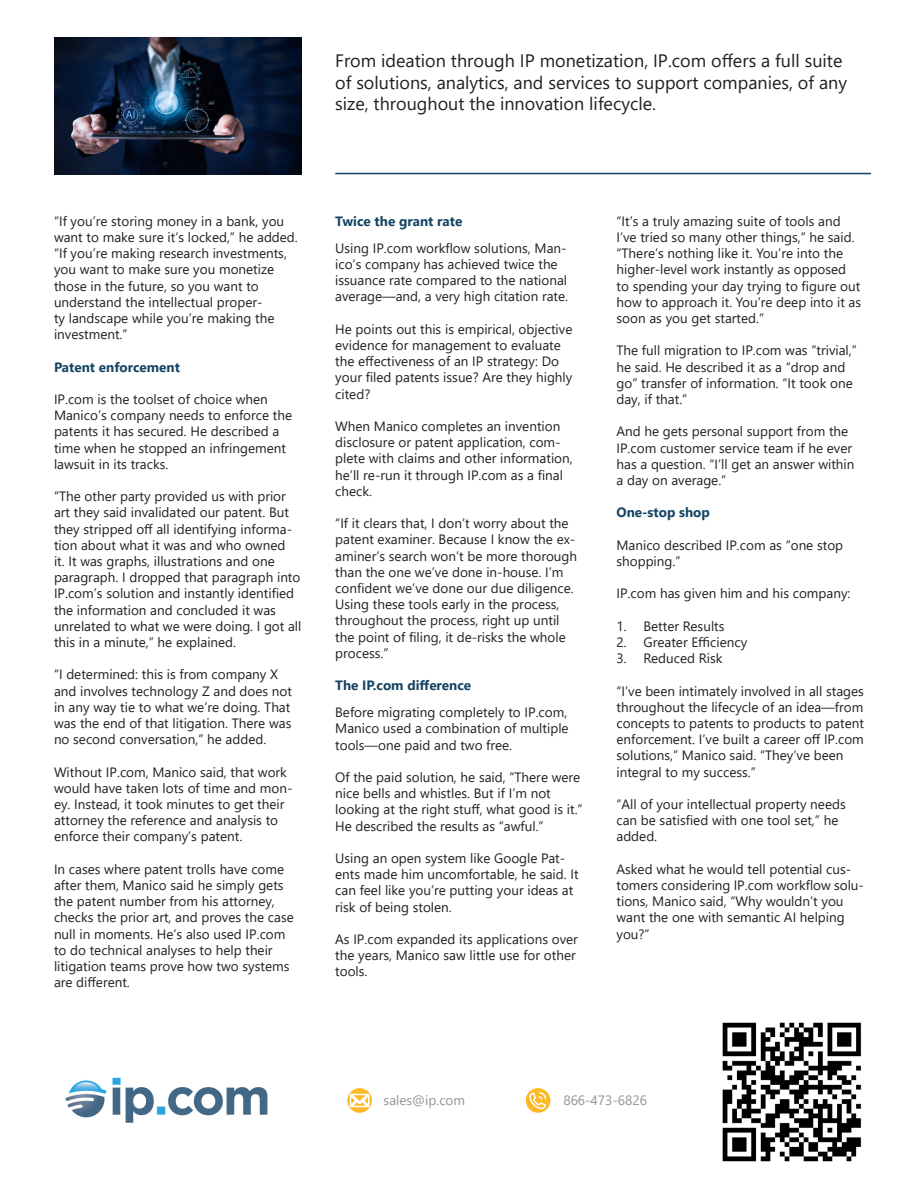
<style>
.page{position:relative;width:918px;height:1188px;background:#fff}
.page>*{position:absolute;margin:0;border:0;box-sizing:border-box;transform-origin:0 0}
.t1{font:18px/21.6px "Segoe UI";color:#231f20}
.t2{font:13.5px/16.2px "Segoe UI";color:#231f20}
.Body_Sub{font:700 13.5px "Segoe UI";color:#144463}
.t3{font:13.5px "Segoe UI";color:#939598}
</style>
<div class="page">
<hr style="left:335px;top:173px;width:536px;height:1px;background:#144463">
<img style="left:65px;top:1077px;width:203px;height:46px">
<svg style="left:347px;top:1087px;width:26px;height:27px"></svg>
<div style="left:346px;top:1087px;width:27px;height:27px;border:2px solid #fff;border-radius:50%"></div>
<svg style="left:348px;top:1092px;width:24px;height:17px"></svg>
<svg style="left:525px;top:1087px;width:26px;height:27px"></svg>
<div style="left:524px;top:1087px;width:28px;height:27px;border:2px solid #fff;border-radius:50%"></div>
<svg style="left:529px;top:1092px;width:18px;height:18px"></svg>
<img style="left:722px;top:1022px;width:140px;height:140px">
<img style="left:54px;top:38px;width:247px;height:136px">
<p class="t1" style="left:335px;top:48px;width:513px">From ideation through IP monetization, IP.com offers a full suite of solutions, analytics, and services to support companies, of any size, throughout the innovation lifecycle.</p>
<p class="t2" style="left:54px;top:212px;width:245px">“If you’re storing money in a bank, you want to make sure it’s locked,” he added. “If you’re making research investments,</p>
<p class="t2" style="left:54px;top:260px;width:222px">you want to make sure you monetize those in the future, so you want to understand the intellectual proper&shy;ty landscape while you’re making the investment.”</p>
<p class="Body_Sub" style="left:54px;top:354px;width:127px">Patent enforcement</p>
<p class="t2" style="left:54px;top:390px;width:240px">IP.com is the toolset of choice when Manico’s company needs to enforce the patents it has secured. He described a time when he stopped an infringement lawsuit in its tracks.</p>
<p class="t2" style="left:54px;top:487px;width:249px">“The other party provided us with prior art they said invalidated our patent. But they stripped off all identifying informa&shy;tion about what it was and who owned<br>it. It was graphs, illustrations and one paragraph. I dropped that paragraph into IP.com’s solution and instantly identified the information and concluded it was unrelated to what we were doing. I got all this in a minute,” he explained.</p>
<p class="t2" style="left:54px;top:665px;width:240px">“I determined: this is from company X and involves technology Z and does not in any way tie to what we’re doing. That was the end of that litigation. There was no second conversation,” he added.</p>
<p class="t2" style="left:54px;top:763px;width:240px">Without IP.com, Manico said, that work would have taken lots of time and mon&shy;ey. Instead, it took minutes to get their attorney the reference and analysis to enforce their company’s patent.</p>
<p class="t2" style="left:54px;top:860px;width:241px">In cases where patent trolls have come after them, Manico said he simply gets the patent number from his attorney, checks the prior art, and proves the case null in moments. He’s also used IP.com to do technical analyses to help their litigation teams prove how two systems are different.</p>
<p class="Body_Sub" style="left:335px;top:208px;width:129px">Twice the grant rate</p>
<p class="t2" style="left:335px;top:239px;width:234px">Using IP.com workflow solutions, Man&shy;ico’s company has achieved twice the issuance rate compared to the national average—and, a very high citation rate.</p>
<p class="t2" style="left:335px;top:320px;width:239px">He points out this is empirical, objective evidence for management to evaluate the effectiveness of an IP strategy: Do your filed patents issue? Are they highly cited?</p>
<p class="t2" style="left:335px;top:417px;width:239px">When Manico completes an invention disclosure or patent application, com&shy;plete with claims and other information, he’ll re-run it through IP.com as a final check.</p>
<p class="t2" style="left:335px;top:514px;width:243px">“If it clears that, I don’t worry about the patent examiner. Because I know the ex&shy;aminer’s search won’t be more thorough than the one we’ve done in-house. I’m confident we’ve done our due diligence.<br>Using these tools early in the process, throughout the process, right up until the point of filing, it de-risks the whole process.”</p>
<p class="Body_Sub" style="left:335px;top:673px;width:137px">The IP.com difference</p>
<p class="t2" style="left:335px;top:703px;width:235px;text-align:justify">Before migrating completely to IP.com, Manico used a combination of multiple tools—one paid and two free.</p>
<p class="t2" style="left:335px;top:768px;width:249px">Of the paid solution, he said, “There were nice bells and whistles. But if I’m not looking at the right stuff, what good is it.” He described the results as “awful.”</p>
<p class="t2" style="left:335px;top:849px;width:245px">Using an open system like Google Pat&shy;ents made him uncomfortable, he said. It can feel like you’re putting your ideas at risk of being stolen.</p>
<p class="t2" style="left:335px;top:930px;width:244px">As IP.com expanded its applications over the years, Manico saw little use for other tools.</p>
<p class="t2" style="left:616px;top:212px;width:246px">“It’s a truly amazing suite of tools and I’ve tried so many other things,” he said. “There’s nothing like it. You’re into the higher-level work instantly as opposed to spending your day trying to figure out how to approach it. You’re deep into it as soon as you get started.”</p>
<p class="t2" style="left:616px;top:341px;width:242px">The full migration to IP.com was “trivial,” he said. He described it as a “drop and go” transfer of information. “It took one day, if that.”</p>
<p class="t2" style="left:616px;top:422px;width:240px">And he gets personal support from the IP.com customer service team if he ever has a question. “I’ll get an answer within a day on average.”</p>
<p class="Body_Sub" style="left:616px;top:500px;width:95px">One-stop shop</p>
<p class="t2" style="left:616px;top:536px;width:228px">Manico described IP.com as “one stop shopping.”</p>
<p class="t2" style="left:616px;top:584px;width:235px">IP.com has given him and his company:</p>
<p class="t2" style="left:616px;top:617px;width:110px">1. Better Results</p>
<p class="t2" style="left:616px;top:633px;width:132px">2. Greater Efficiency</p>
<p class="t2" style="left:616px;top:649px;width:108px">3. Reduced Risk</p>
<p class="t2" style="left:616px;top:682px;width:249px">“I’ve been intimately involved in all stages throughout the lifecycle of an idea—from concepts to patents to products to patent enforcement. I’ve built a career off IP.com solutions,” Manico said. “They’ve been integral to my success.”</p>
<p class="t2" style="left:616px;top:795px;width:231px">“All of your intellectual property needs can be satisfied with one tool set,” he added.</p>
<p class="t2" style="left:616px;top:860px;width:249px">Asked what he would tell potential cus&shy;tomers considering IP.com workflow solu&shy;tions, Manico said, “Why wouldn’t you want the one with semantic AI helping you?”</p>
<p class="t3" style="left:384px;top:1088px;width:83px">sales@ip.com</p>
<p class="t3" style="left:563px;top:1087px;width:85px">866-473-6826</p>
</div>
